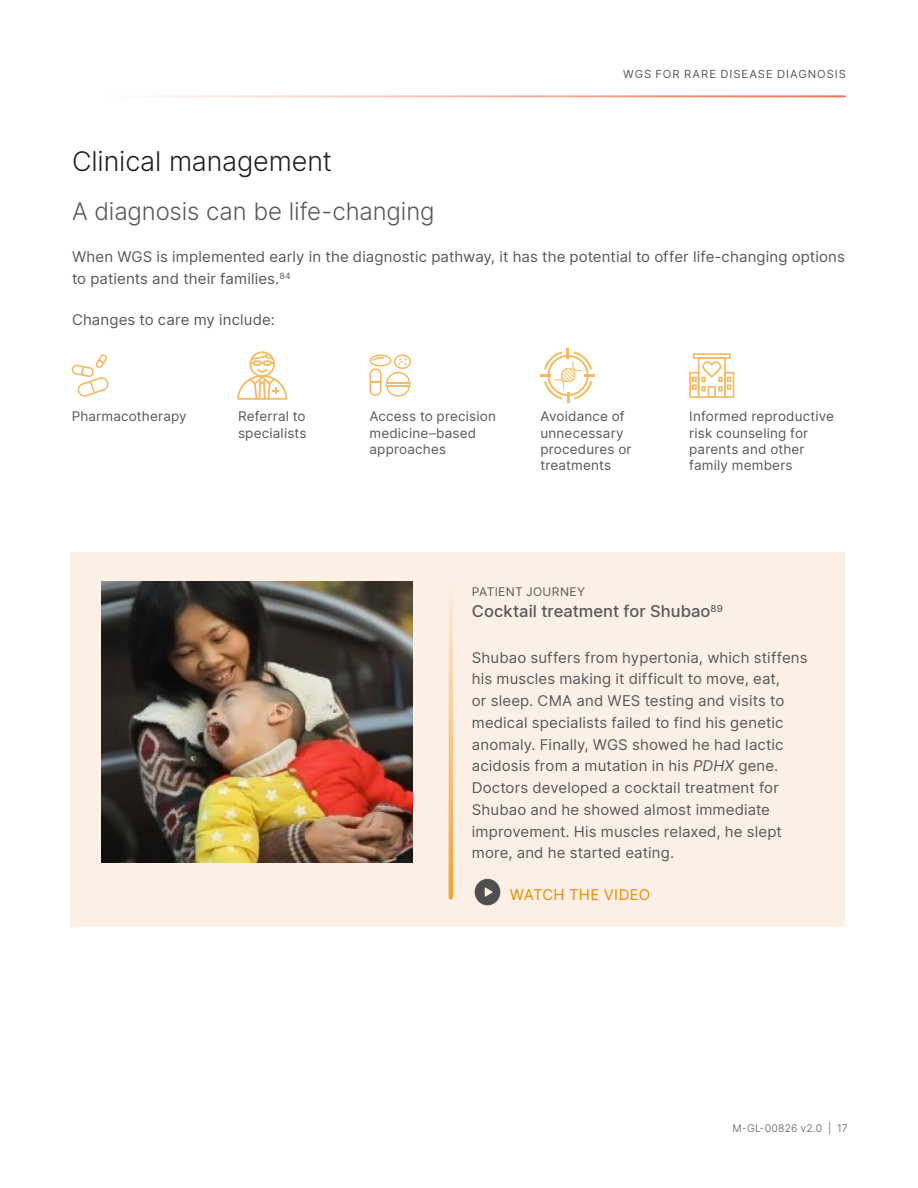
<style>
.page{position:relative;width:918px;height:1188px;background:#fff}
.page>*{position:absolute;margin:0;border:0;box-sizing:border-box;transform-origin:0 0}
.Header_Main{font:300 27px "Inter";letter-spacing:-.005em;color:#231f20}
.Header_1{font:300 24px "Inter";letter-spacing:-.005em;color:#57585a}
.Body_Copy{font:500 16.5px "Inter";letter-spacing:.005em;color:#57585a}
.Body_Copy-2{font:15px/21.8px "Inter";letter-spacing:.01em;color:#57585a}
.Body_Copy-3{font:15px "Inter";letter-spacing:.015em;color:#ed8b00}
.Body_Copy-4{font:13.5px/16.2px "Inter";letter-spacing:.015em;color:#57585a}
.Body_Copy-5{font:12px "Inter";letter-spacing:.03em;color:#57585a}
.t1{font:11.25px "Inter";letter-spacing:.085em;color:#57585a}
.t2{font:300 10.5px "Inter";letter-spacing:.02em;color:#57585a}
.s1{font-style:italic}
</style>
<div class="page">
<svg style="left:689px;top:353px;width:45px;height:45px"></svg>
<svg style="left:72px;top:354px;width:37px;height:43px"></svg>
<svg style="left:237px;top:351px;width:50px;height:49px"></svg>
<svg style="left:540px;top:348px;width:55px;height:55px"></svg>
<svg style="left:369px;top:354px;width:42px;height:43px"></svg>
<div style="left:71px;top:552px;width:774px;height:375px;background:#fcf0e6"></div>
<svg style="left:449px;top:597px;width:4px;height:300px"></svg>
<img style="left:101px;top:581px;width:311px;height:281px">
<img style="left:474px;top:878px;width:27px;height:28px">
<p class="t1" style="left:623px;top:66px;width:224px">WGS FOR RARE DISEASE DIAGNOSIS</p>
<p class="Header_Main" style="left:72px;top:142px;width:262px">Clinical management</p>
<p class="Header_1" style="left:72px;top:194px;width:364px">A diagnosis can be life-changing</p>
<p class="Body_Copy-2" style="left:72px;top:245px;width:774px">When WGS is implemented early in the diagnostic pathway, it has the potential to offer life-changing options to patients and their families.<sup>84</sup></p>
<p class="Body_Copy-2" style="left:72px;top:308px;width:204px">Changes to care my include:</p>
<p class="Body_Copy-4" style="left:72px;top:408px;width:117px">Pharmacotherapy</p>
<p class="Body_Copy-4" style="left:238px;top:408px;width:70px">Referral to specialists</p>
<p class="Body_Copy-4" style="left:540px;top:408px;width:93px">Avoidance of unnecessary procedures or treatments</p>
<p class="Body_Copy-4" style="left:369px;top:408px;width:128px">Access to precision medicine–based approaches</p>
<p class="Body_Copy-4" style="left:689px;top:408px;width:146px">Informed reproductive risk counseling for parents and other family members</p>
<p class="Body_Copy-5" style="left:472px;top:583px;width:115px">PATIENT JOURNEY</p>
<p class="Body_Copy" style="left:472px;top:599px;width:253px">Cocktail treatment for Shubao<sup>89</sup></p>
<p class="Body_Copy-2" style="left:472px;top:646px;width:337px">Shubao suffers from hypertonia, which stiffens his muscles making it difficult to move, eat,<br>or sleep. CMA and WES testing and visits to medical specialists failed to find his genetic anomaly. Finally, WGS showed he had lactic acidosis from a mutation in his <span class="s1">PDHX</span> gene.<br>Doctors developed a cocktail treatment for Shubao and he showed almost immediate improvement. His muscles relaxed, he slept more, and he started eating.</p>
<p class="Body_Copy-3" style="left:510px;top:883px;width:142px">WATCH THE VIDEO</p>
<p class="t2" style="left:733px;top:1121px;width:117px">M-GL-00826 v2.0 | 17</p>
</div>
